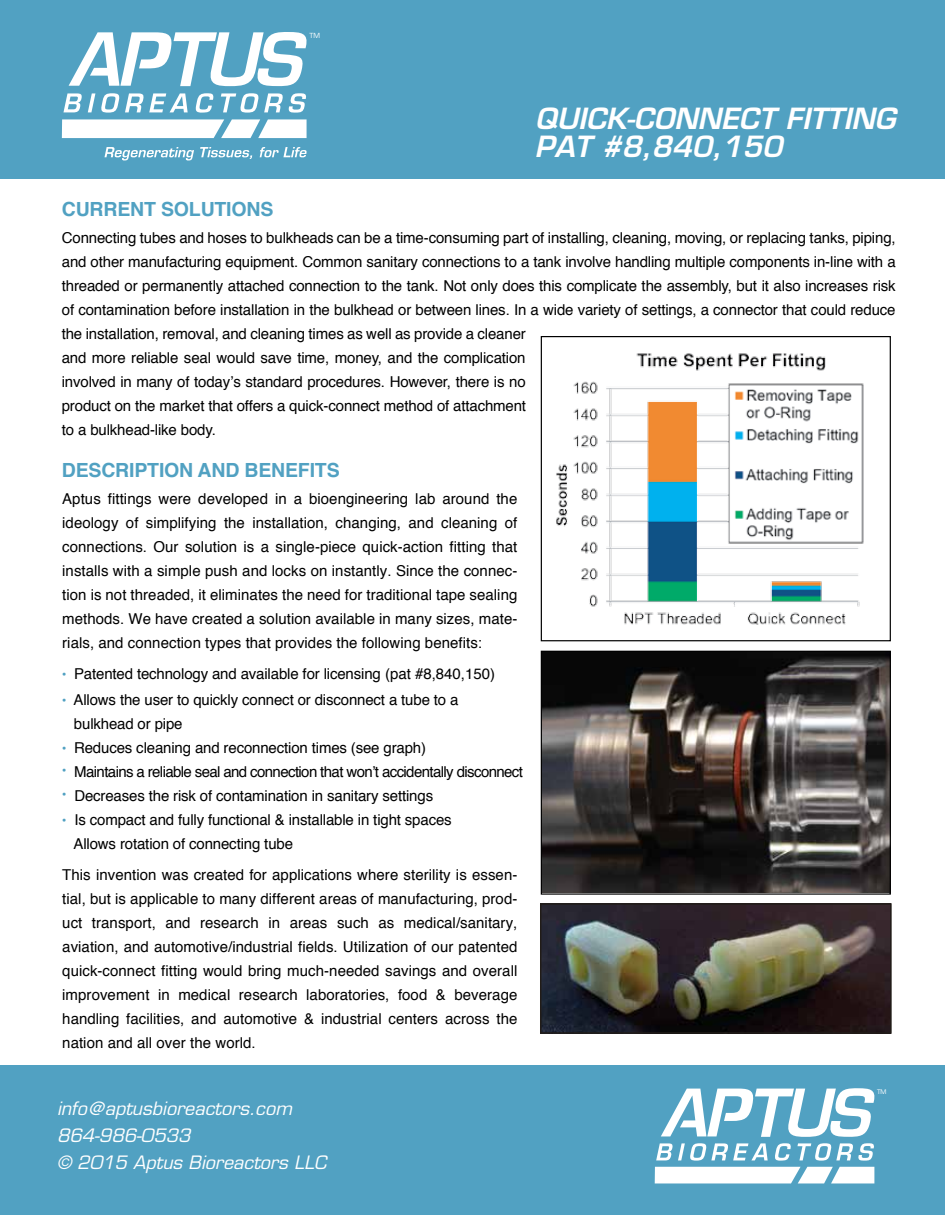
<style>
.page{position:relative;width:945px;height:1215px;background:#fff}
.page>*{position:absolute;margin:0;border:0;box-sizing:border-box;transform-origin:0 0}
.t1{font:italic 600 28.5px/28.5px "Eurostile LT Std";color:#fff}
.t2{font:700 19.5px "Helvetica";letter-spacing:-.01em;color:#51a1c2}
.t3{font:italic 18px/27px "Eurostile LT Std";color:#fff}
.t4{font:15px/24px "Helvetica";letter-spacing:-.01em;color:#000}
.t5{font:15px/24px "Helvetica";letter-spacing:-.04em;color:#000}
.t6{font:13.5px "Helvetica";color:#51a1c2}
.t7{font:6.9px "Eurostile LT Std";color:#fff}
.t8{font:6.15px "Eurostile LT Std";color:#fff}
.s1{font-size:13.5px;color:#51a1c2}
</style>
<div class="page">
<div style="left:0;top:0;width:945px;height:178px;background:#51a1c2"></div>
<div style="left:0;top:1065px;width:945px;height:150px;background:#51a1c2"></div>
<img style="left:556px;top:353px;width:308px;height:272px">
<div style="left:541px;top:336px;width:350px;height:305px;border:1px solid #000"></div>
<img style="left:543px;top:653px;width:346px;height:240px">
<div style="left:541px;top:651px;width:350px;height:244px;border:1px solid #000"></div>
<img style="left:543px;top:906px;width:346px;height:125px">
<div style="left:540px;top:903px;width:352px;height:131px;border:2px solid #211c18"></div>
<svg style="left:63px;top:93px;width:19px;height:19px"></svg>
<svg style="left:88px;top:93px;width:100px;height:20px"></svg>
<svg style="left:195px;top:93px;width:19px;height:20px"></svg>
<svg style="left:221px;top:93px;width:85px;height:20px"></svg>
<svg style="left:69px;top:32px;width:238px;height:54px"></svg>
<svg style="left:62px;top:119px;width:245px;height:19px;background:#eff6f9"></svg>
<svg style="left:104px;top:147px;width:90px;height:13px"></svg>
<svg style="left:200px;top:147px;width:52px;height:12px"></svg>
<svg style="left:260px;top:147px;width:47px;height:10px"></svg>
<svg style="left:656px;top:1143px;width:112px;height:18px"></svg>
<svg style="left:775px;top:1143px;width:16px;height:18px"></svg>
<svg style="left:797px;top:1143px;width:77px;height:18px"></svg>
<svg style="left:661px;top:1088px;width:214px;height:49px"></svg>
<svg style="left:655px;top:1167px;width:219px;height:16px;background:#f4f9fb"></svg>
<p class="t7" style="left:309px;top:32px;width:12px">TM</p>
<h1 class="t1" style="left:535px;top:104px;width:362px">QUICK-CONNECT FITTING<br>PAT #8,840,150</h1>
<h2 class="t2" style="left:62px;top:193px;width:213px">CURRENT SOLUTIONS</h2>
<p class="t4" style="left:62px;top:226px;width:835px">Connecting tubes and hoses to bulkheads can be a time-consuming part of installing, cleaning, moving, or replacing tanks, piping, and other manufacturing equipment. Common sanitary connections to a tank involve handling multiple components in-line with a threaded or permanently attached connection to the tank. Not only does this complicate the assembly, but it also increases risk of contamination before installation in the bulkhead or between lines. In a wide variety of settings, a connector that could reduce the installation, removal, and cleaning times as well as provide a cleaner<br>and more reliable seal would save time, money, and the complication<br>involved in many of today’s standard procedures. However, there is no<br>product on the market that offers a quick-connect method of attachment<br>to a bulkhead-like body.</p>
<h2 class="t2" style="left:62px;top:454px;width:279px">DESCRIPTION AND BENEFITS</h2>
<p class="t4" style="left:62px;top:487px;width:457px;text-align:justify">Aptus fittings were developed in a bioengineering lab around the ideology of simplifying the installation, changing, and cleaning of connections. Our solution is a single-piece quick-action fitting that installs with a simple push and locks on instantly. Since the connec&shy;tion is not threaded, it eliminates the need for traditional tape sealing methods. We have created a solution available in many sizes, mate&shy;rials, and connection types that provides the following benefits:</p>
<p class="t6" style="left:62px;top:664px;width:6px">•</p>
<p class="t4" style="left:74px;top:663px;width:423px">Patented technology and available for licensing (pat #8,840,150)</p>
<p class="t6" style="left:62px;top:690px;width:6px">•</p>
<p class="t4" style="left:74px;top:688px;width:386px">Allows the user to quickly connect or disconnect a tube to a bulkhead or pipe</p>
<p class="t6" style="left:62px;top:738px;width:6px">•</p>
<p class="t6" style="left:62px;top:760px;width:6px">•</p>
<p class="t5" style="left:74px;top:736px;width:450px">Reduces cleaning and reconnection times (see graph)<br>Maintains a reliable seal and connection that won’t accidentally disconnect</p>
<p class="t4" style="left:74px;top:784px;width:379px;text-indent:-13px"><span class="s1">•</span> Decreases the risk of contamination in sanitary settings<br>Is compact and fully functional &amp; installable in tight spaces</p>
<p class="t6" style="left:62px;top:810px;width:6px">•</p>
<p class="t4" style="left:74px;top:832px;width:221px">Allows rotation of connecting tube</p>
<p class="t4" style="left:62px;top:864px;width:457px;text-align:justify">This invention was created for applications where sterility is essen&shy;tial, but is applicable to many different areas of manufacturing, prod&shy;uct transport, and research in areas such as medical/sanitary, aviation, and automotive/industrial fields. Utilization of our patented quick-connect fitting would bring much-needed savings and overall improvement in medical research laboratories, food &amp; beverage handling facilities, and automotive &amp; industrial centers across the nation and all over the world.</p>
<p class="t3" style="left:57px;top:1095px;width:271px">info@aptusbioreactors.com<br>864-986-0533<br>© 2015 Aptus Bioreactors LLC</p>
<p class="t8" style="left:877px;top:1088px;width:11px">TM</p>
</div>
